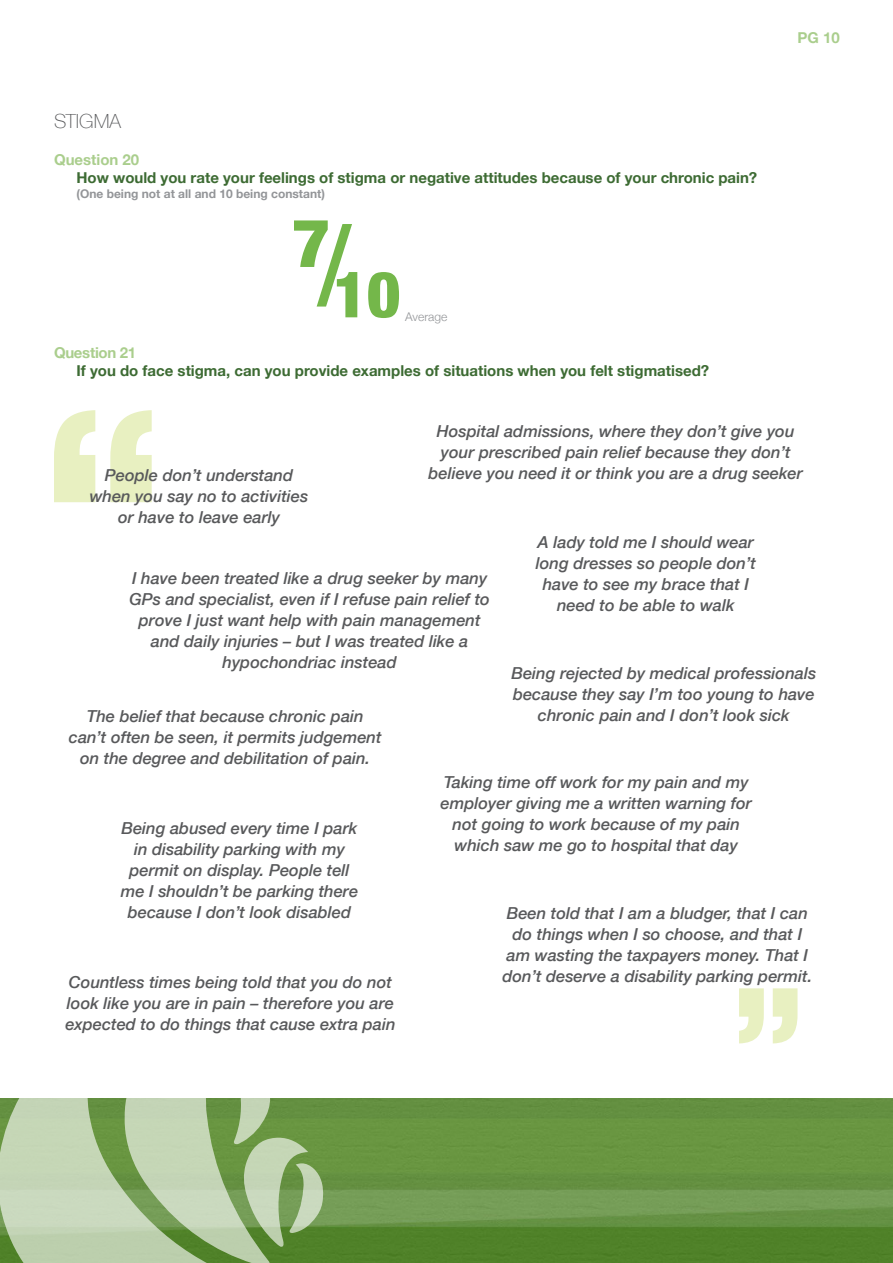
<style>
.page{position:relative;width:893px;height:1263px;background:#fff}
.page>*{position:absolute;margin:0;border:0;box-sizing:border-box;transform-origin:0 0}
.t1{font:100 19.5px "Helvetica Neue";color:#58595b}
.t2{font:italic 500 16.5px/21px "Helvetica Neue";color:#58595b;text-align:center}
.t3{font:700 15px "Helvetica Neue";color:#3d6b33}
.t4{font:700 15px "Helvetica Neue";color:#aace8d}
.t5{font:700 15px "Helvetica Neue";letter-spacing:-.02em;color:#aace8d}
.t6{font:700 12px "Helvetica Neue";color:#939598}
.t7{font:300 12px "Helvetica Neue";color:#939598}
</style>
<div class="page">
<img style="left:324px;top:1098px;width:569px;height:164px">
<svg style="left:272px;top:1098px;width:52px;height:165px;background:#80a563"></svg>
<svg style="left:0;top:1098px;width:272px;height:165px;background:#adc59a"></svg>
<svg style="left:54px;top:410px;width:98px;height:92px"></svg>
<svg style="left:739px;top:988px;width:58px;height:55px"></svg>
<svg style="left:368px;top:272px;width:31px;height:46px"></svg>
<svg style="left:294px;top:220px;width:63px;height:97px"></svg>
<p class="t1" style="left:54px;top:106px;width:69px">STIGMA</p>
<p class="t4" style="left:54px;top:148px;width:87px">Question 20</p>
<p class="t3" style="left:76px;top:166px;width:682px">How would you rate your feelings of stigma or negative attitudes because of your chronic pain?</p>
<p class="t6" style="left:76px;top:184px;width:250px">(One being not at all and 10 being constant)</p>
<p class="t4" style="left:797px;top:26px;width:44px">PG 10</p>
<p class="t7" style="left:405px;top:307px;width:44px">Average</p>
<p class="t5" style="left:54px;top:341px;width:84px">Question 21</p>
<p class="t3" style="left:76px;top:359px;width:634px">If you do face stigma, can you provide examples of situations when you felt stigmatised?</p>
<p class="t2" style="left:90px;top:464px;width:220px">People don’t understand when you say no to activities or have to leave early</p>
<p class="t2" style="left:428px;top:420px;width:376px">Hospital admissions, where they don’t give you your prescribed pain relief because they don’t believe you need it or think you are a drug seeker</p>
<p class="t2" style="left:129px;top:566px;width:362px">I have been treated like a drug seeker by many GPs and specialist, even if I refuse pain relief to prove I just want help with pain management and daily injuries – but I was treated like a hypochondriac instead</p>
<p class="t2" style="left:536px;top:531px;width:222px">A lady told me I should wear long dresses so people don’t have to see my brace that I need to be able to walk</p>
<p class="t2" style="left:511px;top:662px;width:306px;text-align:left">Being rejected by medical professionals because they say I’m too young to have</p>
<p class="t2" style="left:87px;top:705px;width:278px">The belief that because chronic pain</p>
<p class="t2" style="left:538px;top:704px;width:253px">chronic pain and I don’t look sick</p>
<p class="t2" style="left:69px;top:726px;width:314px">can’t often be seen, it permits judgement on the degree and debilitation of pain.</p>
<p class="t2" style="left:441px;top:770px;width:313px">Taking time off work for my pain and my employer giving me a written warning for not going to work because of my pain which saw me go to hospital that day</p>
<p class="t2" style="left:121px;top:816px;width:239px">Being abused every time I park in disability parking with my permit on display. People tell me I shouldn’t be parking there because I don’t look disabled</p>
<p class="t2" style="left:506px;top:902px;width:303px">Been told that I am a bludger, that I can do things when I so choose, and that I am wasting the taxpayers money. That I</p>
<p class="t2" style="left:69px;top:971px;width:325px">Countless times being told that you do not</p>
<p class="t2" style="left:502px;top:965px;width:311px">don’t deserve a disability parking permit.</p>
<p class="t2" style="left:65px;top:992px;width:332px;text-align:left">look like you are in pain – therefore you are expected to do things that cause extra pain</p>
</div>
